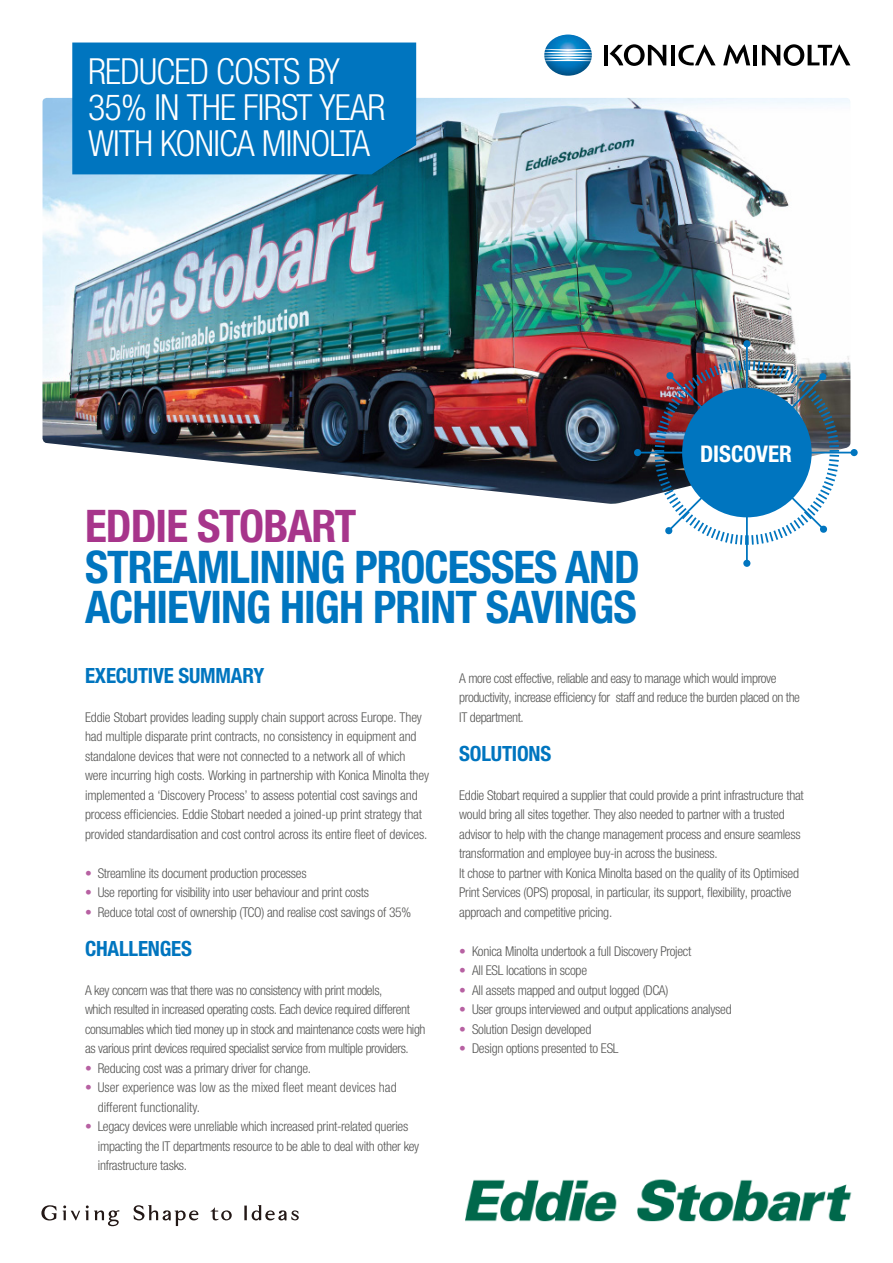
<style>
.page{position:relative;width:893px;height:1263px;background:#fff}
.page>*{position:absolute;margin:0;border:0;box-sizing:border-box;transform-origin:0 0}
.t1{font:700 condensed 45px/40.5px "Helvetica Neue LTW1 G";letter-spacing:-.02em;color:#0075bf}
.t2{font:700 condensed 45px "Helvetica Neue LTW1 G";letter-spacing:-.02em;color:#a7358b}
.t3{font:300 condensed 36px/36px "Helvetica Neue LTW1 G";letter-spacing:-.02em;color:#fff}
.t4{font:700 condensed 23.1px "Helvetica Neue LTW1 G";color:#fff}
.t5{font:700 condensed 21px "Helvetica Neue LTW1 G";letter-spacing:-.01em;color:#0075bf}
.t6{font:300 condensed 13.5px/19.5px "Helvetica Neue LTW1 G";letter-spacing:-.02em;color:#575756}
.t7{font:300 condensed 13.5px/19.5px "Helvetica Neue LTW1 G";color:#575756}
.s1{color:#b761a2}
</style>
<div class="page">
<img style="left:465px;top:1179px;width:387px;height:43px">
<svg style="left:134px;top:1205px;width:64px;height:21px"></svg>
<svg style="left:244px;top:1205px;width:55px;height:15px"></svg>
<svg style="left:41px;top:1205px;width:16px;height:15px"></svg>
<svg style="left:63px;top:1205px;width:56px;height:21px"></svg>
<svg style="left:211px;top:1207px;width:21px;height:13px"></svg>
<img style="left:544px;top:35px;width:48px;height:41px">
<hr style="left:604px;top:45px;width:4px;height:20px;background:#000">
<hr style="left:671px;top:45px;width:4px;height:20px;background:#000">
<hr style="left:753px;top:45px;width:4px;height:20px;background:#000">
<svg style="left:678px;top:44px;width:38px;height:21px"></svg>
<svg style="left:610px;top:44px;width:56px;height:22px"></svg>
<svg style="left:762px;top:44px;width:88px;height:22px"></svg>
<svg style="left:723px;top:44px;width:27px;height:21px"></svg>
<img style="left:43px;top:98px;width:807px;height:406px">
<hr style="left:746px;top:344px;width:2px;height:219px;background:#0075bf">
<div style="left:743px;top:560px;width:7px;height:7px;background:#0075bf;border-radius:50%"></div>
<div style="left:743px;top:340px;width:7px;height:7px;background:#0075bf;border-radius:50%"></div>
<hr style="left:638px;top:452px;width:216px;height:1px;background:#0075bf">
<div style="left:850px;top:449px;width:8px;height:7px;background:#0075bf;border-radius:50%"></div>
<div style="left:634px;top:449px;width:7px;height:7px;background:#0075bf;border-radius:50%"></div>
<img style="left:653px;top:358px;width:188px;height:189px">
<div style="left:72px;top:43px;width:344px;height:131px;background:#0075bf"></div>
<h2 class="t3" style="left:88px;top:54px;width:299px">REDUCED COSTS BY<br>35% IN THE FIRST YEAR<br>WITH KONICA MINOLTA</h2>
<h1 class="t2" style="left:85px;top:499px;width:273px">EDDIE STOBART</h1>
<h1 class="t1" style="left:85px;top:547px;width:556px">STREAMLINING PROCESSES AND<br>ACHIEVING HIGH PRINT SAVINGS</h1>
<h3 class="t4" style="left:700px;top:439px;width:93px">DISCOVER</h3>
<h3 class="t5" style="left:85px;top:662px;width:181px">EXECUTIVE SUMMARY</h3>
<p class="t6" style="left:85px;top:707px;width:346px">Eddie Stobart provides leading supply chain support across Europe. They had multiple disparate print contracts, no consistency in equipment and standalone devices that were not connected to a network all of which were incurring high costs. Working in partnership with Konica Minolta they implemented a ‘Discovery Process’ to assess potential cost savings and process efficiencies. Eddie Stobart needed a joined-up print strategy that provided standardisation and cost control across its entire fleet of devices.</p>
<p class="t6" style="left:85px;top:863px;width:223px"><span class="s1">•</span> Streamline its document production processes</p>
<p class="t6" style="left:85px;top:883px;width:285px"><span class="s1">•</span> Use reporting for visibility into user behaviour and print costs</p>
<p class="t6" style="left:85px;top:902px;width:328px"><span class="s1">•</span> Reduce total cost of ownership (TCO) and realise cost savings of 35%</p>
<h3 class="t5" style="left:85px;top:935px;width:109px">CHALLENGES</h3>
<p class="t6" style="left:85px;top:980px;width:342px">A key concern was that there was no consistency with print models,<br>which resulted in increased operating costs. Each device required different consumables which tied money up in stock and maintenance costs were high as various print devices required specialist service from multiple providers.</p>
<p class="t6" style="left:85px;top:1058px;width:228px"><span class="s1">•</span> Reducing cost was a primary driver for change.</p>
<p class="t7" style="left:98px;top:1078px;width:300px;text-indent:-13px"><span class="s1">•</span> User experience was low as the mixed fleet meant devices had different functionality.</p>
<p class="t6" style="left:98px;top:1117px;width:323px;text-indent:-13px"><span class="s1">•</span> Legacy devices were unreliable which increased print-related queries impacting the IT departments resource to be able to deal with other key infrastructure tasks.</p>
<p class="t6" style="left:459px;top:668px;width:342px">A more cost effective, reliable and easy to manage which would improve productivity, increase efficiency for staff and reduce the burden placed on the<br>IT department.</p>
<h3 class="t5" style="left:459px;top:740px;width:94px">SOLUTIONS</h3>
<p class="t6" style="left:459px;top:785px;width:346px">Eddie Stobart required a supplier that could provide a print infrastructure that would bring all sites together. They also needed to partner with a trusted advisor to help with the change management process and ensure seamless transformation and employee buy-in across the business.<br>It chose to partner with Konica Minolta based on the quality of its Optimised Print Services (OPS) proposal, in particular, its support, flexibility, proactive approach and competitive pricing.</p>
<p class="t6" style="left:459px;top:941px;width:234px"><span class="s1">•</span> Konica Minolta undertook a full Discovery Project</p>
<p class="t6" style="left:459px;top:961px;width:129px"><span class="s1">•</span> All ESL locations in scope</p>
<p class="t6" style="left:459px;top:980px;width:211px"><span class="s1">•</span> All assets mapped and output logged (DCA)</p>
<p class="t6" style="left:459px;top:1000px;width:274px"><span class="s1">•</span> User groups interviewed and output applications analysed</p>
<p class="t6" style="left:459px;top:1019px;width:134px"><span class="s1">•</span> Solution Design developed</p>
<p class="t6" style="left:459px;top:1039px;width:161px"><span class="s1">•</span> Design options presented to ESL</p>
</div>
